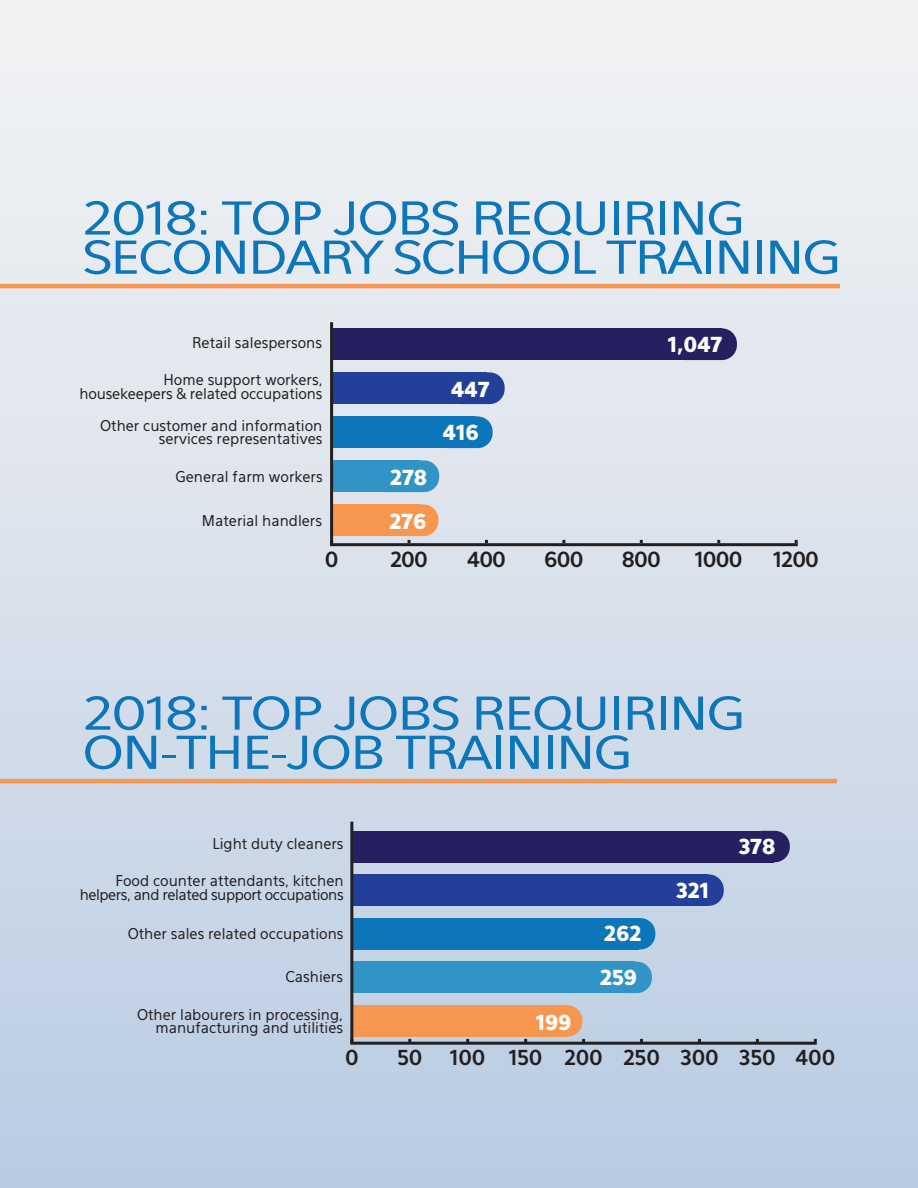
<style>
.page{position:relative;width:918px;height:1188px;background:#fff}
.page>*{position:absolute;margin:0;border:0;box-sizing:border-box;transform-origin:0 0}
.t1{font:44.7px/39.2px "Eau Sans";letter-spacing:-.03em;color:#0d76bb;scale:1.22 1}
.t2{font:700 20.7px "Eau Sans";letter-spacing:-.04em;color:#231f20}
.t3{font:900 20.4px/42.5px "Eau Sans";letter-spacing:-.01em;color:#fff;text-align:center}
.t4{font:700 20.4px "Eau Sans";letter-spacing:-.01em;color:#231f20}
.t5{font:14.7px/13.5px "Eau Sans";color:#231f20;text-align:right}
.t6{font:14.7px/13.5px "Eau Sans";letter-spacing:-.03em;color:#231f20;text-align:right}
</style>
<div class="page">
<div style="left:0;top:0;width:918px;height:1188px;background:linear-gradient(to bottom,#f4f4f4,#bacce2)"></div>
<div style="left:671px;top:328px;width:66px;height:32px;background:#252161;border-radius:15px"></div>
<div style="left:447px;top:372px;width:58px;height:32px;background:#223f99;border-radius:15px"></div>
<div style="left:434px;top:416px;width:59px;height:32px;background:#0d76bb;border-radius:15px"></div>
<div style="left:372px;top:460px;width:67px;height:32px;background:#3095c6;border-radius:15px"></div>
<div style="left:388px;top:504px;width:50px;height:32px;background:#f7974f;border-radius:15px"></div>
<hr style="left:350px;top:1042px;width:467px;height:3px;background:#231f20">
<hr style="left:330px;top:543px;width:468px;height:3px;background:#231f20">
<hr style="left:0;top:284px;width:840px;height:4px;background:#f7974f">
<hr style="left:0;top:779px;width:837px;height:4px;background:#f7974f">
<div style="left:748px;top:831px;width:42px;height:31px;background:#252161;border-radius:15px"></div>
<div style="left:674px;top:874px;width:50px;height:32px;background:#223f99;border-radius:15px"></div>
<div style="left:609px;top:918px;width:46px;height:31px;background:#0d76bb;border-radius:15px"></div>
<div style="left:609px;top:962px;width:43px;height:31px;background:#3095c6;border-radius:15px"></div>
<div style="left:537px;top:1005px;width:45px;height:32px;background:#f7974f;border-radius:15px"></div>
<div style="left:332px;top:328px;width:390px;height:32px;background:#252161"></div>
<div style="left:332px;top:372px;width:154px;height:32px;background:#223f99"></div>
<div style="left:332px;top:416px;width:144px;height:32px;background:#0d76bb"></div>
<div style="left:332px;top:460px;width:88px;height:32px;background:#3095c6"></div>
<div style="left:332px;top:504px;width:88px;height:32px;background:#f7974f"></div>
<hr style="left:330px;top:322px;width:3px;height:222px;background:#231f20">
<div style="left:352px;top:831px;width:421px;height:31px;background:#252161"></div>
<div style="left:352px;top:874px;width:356px;height:32px;background:#223f99"></div>
<div style="left:352px;top:918px;width:286px;height:31px;background:#0d76bb"></div>
<div style="left:352px;top:962px;width:283px;height:31px;background:#3095c6"></div>
<div style="left:352px;top:1005px;width:216px;height:32px;background:#f7974f"></div>
<hr style="left:350px;top:822px;width:3px;height:221px;background:#231f20">
<h1 class="t1" style="left:82px;top:199px;width:623px">2018: TOP JOBS REQUIRING<br>SECONDARY SCHOOL TRAINING</h1>
<p class="t5" style="left:192px;top:336px;width:131px">Retail salespersons</p>
<p class="t5" style="left:79px;top:373px;width:245px">Home support workers, housekeepers &amp; related occupations</p>
<p class="t5" style="left:100px;top:419px;width:224px">Other customer and information services representatives</p>
<p class="t5" style="left:176px;top:470px;width:149px">General farm workers</p>
<p class="t5" style="left:202px;top:514px;width:122px">Material handlers</p>
<h3 class="t3" style="left:390px;top:456px;width:39px">278</h3>
<h3 class="t3" style="left:389px;top:500px;width:39px">276</h3>
<h3 class="t3" style="left:443px;top:368px;width:49px">447<br>416</h3>
<h3 class="t3" style="left:668px;top:323px;width:57px">1,047</h3>
<h2 class="t2" style="left:325px;top:547px;width:15px">0</h2>
<h2 class="t2" style="left:390px;top:547px;width:39px">200</h2>
<h2 class="t2" style="left:467px;top:547px;width:41px">400</h2>
<h2 class="t2" style="left:544px;top:547px;width:41px">600</h2>
<h2 class="t2" style="left:622px;top:547px;width:41px">800</h2>
<h2 class="t2" style="left:695px;top:547px;width:49px">1000</h2>
<h2 class="t2" style="left:773px;top:547px;width:47px">1200</h2>
<h1 class="t1" style="left:83px;top:694px;width:544px">2018: TOP JOBS REQUIRING<br>ON-THE-JOB TRAINING</h1>
<p class="t5" style="left:213px;top:837px;width:132px">Light duty cleaners</p>
<p class="t6" style="left:80px;top:874px;width:265px">Food counter attendants, kitchen helpers, and related support occupations</p>
<p class="t5" style="left:128px;top:927px;width:217px">Other sales related occupations</p>
<p class="t5" style="left:285px;top:970px;width:59px">Cashiers</p>
<p class="t5" style="left:137px;top:1008px;width:208px">Other labourers in processing, manufacturing and utilities</p>
<h3 class="t3" style="left:536px;top:1001px;width:37px">199</h3>
<h3 class="t3" style="left:604px;top:912px;width:39px">262</h3>
<h3 class="t3" style="left:600px;top:957px;width:39px">259</h3>
<h3 class="t3" style="left:676px;top:869px;width:35px">321</h3>
<h3 class="t3" style="left:739px;top:825px;width:38px">378</h3>
<h3 class="t4" style="left:345px;top:1045px;width:15px">0</h3>
<h3 class="t4" style="left:397px;top:1045px;width:27px">50</h3>
<h3 class="t4" style="left:450px;top:1045px;width:387px">100 150 200 250 300 350 400</h3>
</div>
